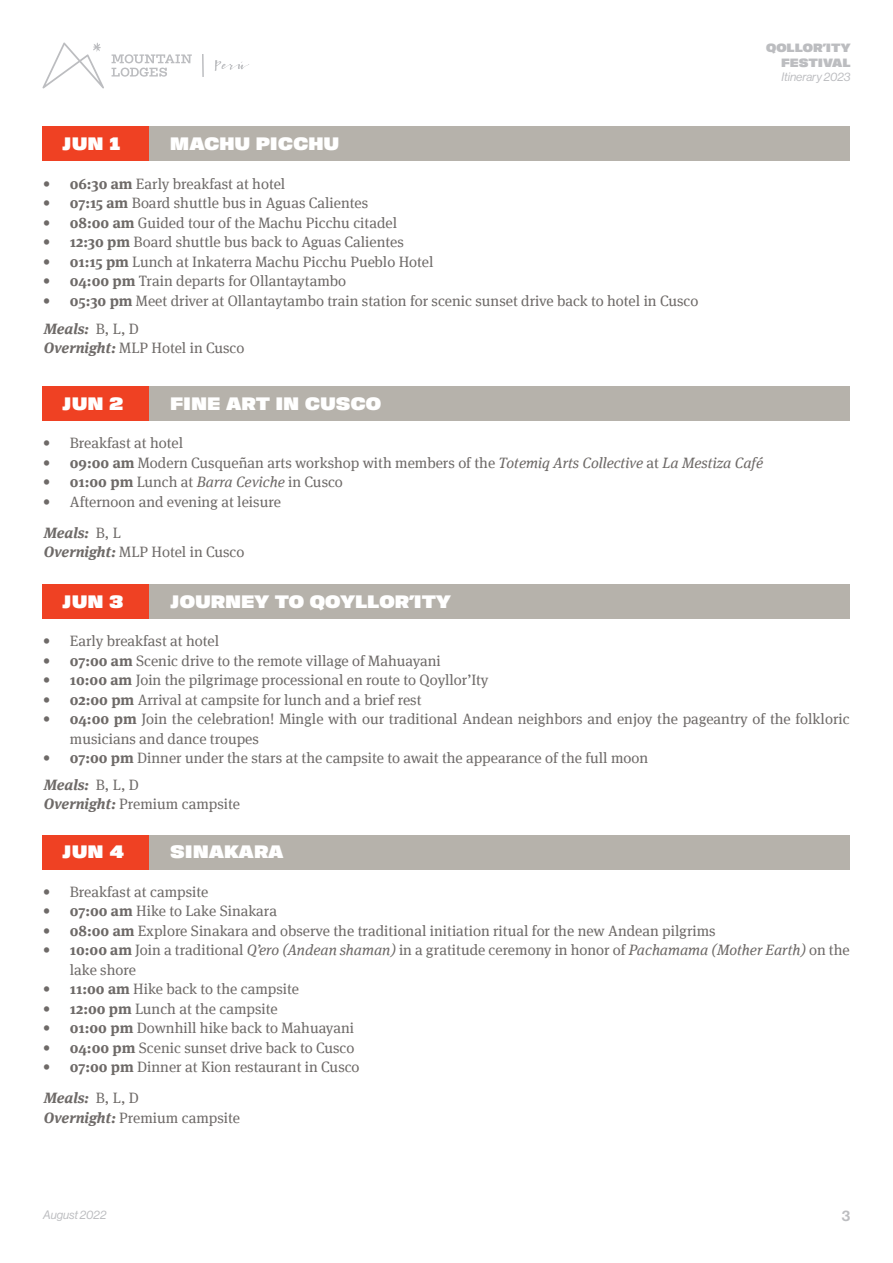
<style>
.page{position:relative;width:893px;height:1263px;background:#fff}
.page>*{position:absolute;margin:0;border:0;box-sizing:border-box;transform-origin:0 0}
.t1{font:18px "ATC Duel V8";color:#fff}
.t2{font:15px/19.5px "Meta Serif";color:#6e6a68}
.t3{font:italic 700 15px "Meta Serif";color:#6e6a68}
.t4{font:500 15px "Haas Grot Disp 65";color:#bcbdc0}
.t5{font:italic 12px "Haas Grot Disp 56";color:#bcbdc0}
.t6{font:12px/14.4px "ATC Duel V8";color:#bcbdc0;text-align:right}
.s1{font-weight:700}
.s2{font-weight:400;font-style:normal}
.s3{font-weight:700;font-style:italic}
.s4{font-family:"Meta Serif Tf";font-style:italic}
</style>
<div class="page">
<svg style="left:42px;top:42px;width:62px;height:47px"></svg>
<svg style="left:112px;top:54px;width:80px;height:23px"></svg>
<hr style="left:202px;top:54px;width:2px;height:23px;background:#bcbdc0">
<svg style="left:215px;top:60px;width:34px;height:11px"></svg>
<div style="left:43px;top:127px;width:807px;height:34px;background:#b6b2ab"></div>
<div style="left:43px;top:386px;width:807px;height:35px;background:#b6b2ab"></div>
<div style="left:43px;top:584px;width:807px;height:35px;background:#b6b2ab"></div>
<div style="left:43px;top:835px;width:807px;height:34px;background:#b6b2ab"></div>
<div style="left:43px;top:127px;width:106px;height:34px;background:#ef4123"></div>
<div style="left:43px;top:386px;width:106px;height:35px;background:#ef4123"></div>
<div style="left:43px;top:584px;width:106px;height:35px;background:#ef4123"></div>
<div style="left:43px;top:835px;width:106px;height:34px;background:#ef4123"></div>
<p class="t1" style="left:62px;top:132px;width:60px">JUN 1</p>
<p class="t1" style="left:170px;top:132px;width:170px">MACHU PICCHU</p>
<p class="t2" style="left:43px;top:174px;width:244px"><span class="s1">• 06:30 am</span> Early breakfast at hotel</p>
<p class="t2" style="left:43px;top:193px;width:327px"><span class="s1">• 07:15 am</span> Board shuttle bus in Aguas Calientes</p>
<p class="t2" style="left:43px;top:213px;width:356px"><span class="s1">• 08:00 am</span> Guided tour of the Machu Picchu citadel</p>
<p class="t2" style="left:43px;top:232px;width:363px"><span class="s1">• 12:30 pm</span> Board shuttle bus back to Aguas Calientes</p>
<p class="t2" style="left:43px;top:252px;width:392px"><span class="s1">• 01:15 pm</span> Lunch at Inkaterra Machu Picchu Pueblo Hotel</p>
<p class="t2" style="left:43px;top:271px;width:305px"><span class="s1">• 04:00 pm</span> Train departs for Ollantaytambo</p>
<p class="t2" style="left:43px;top:291px;width:657px"><span class="s1">• 05:30 pm</span> Meet driver at Ollantaytambo train station for scenic sunset drive back to hotel in Cusco</p>
<p class="t3" style="left:44px;top:319px;width:97px">Meals: <span class="s2">B, L, D</span></p>
<p class="t2" style="left:44px;top:338px;width:202px"><span class="s3">Overnight:</span> MLP Hotel in Cusco</p>
<p class="t1" style="left:62px;top:392px;width:63px">JUN 2</p>
<p class="t1" style="left:170px;top:392px;width:212px">FINE ART IN CUSCO</p>
<p class="t6" style="left:766px;top:41px;width:86px">QOLLOR’ITY<br>FESTIVAL</p>
<p class="t5" style="left:781px;top:70px;width:70px">Itinerary 2023</p>
<p class="t2" style="left:43px;top:433px;width:142px">• Breakfast at hotel</p>
<p class="t2" style="left:43px;top:453px;width:722px"><span class="s1">• 09:00 am</span> Modern Cusqueñan arts workshop with members of the <span class="s4">Totemiq Arts Collective</span> at <span class="s4">La Mestiza Café</span></p>
<p class="t2" style="left:43px;top:472px;width:302px"><span class="s1">• 01:00 pm</span> Lunch at <span class="s4">Barra Ceviche</span> in Cusco</p>
<p class="t2" style="left:43px;top:492px;width:240px">• Afternoon and evening at leisure</p>
<p class="t3" style="left:44px;top:523px;width:79px">Meals: <span class="s2">B, L</span></p>
<p class="t2" style="left:44px;top:542px;width:202px"><span class="s3">Overnight:</span> MLP Hotel in Cusco</p>
<p class="t1" style="left:62px;top:590px;width:63px">JUN 3</p>
<p class="t1" style="left:170px;top:590px;width:282px">JOURNEY TO QOYLLOR’ITY</p>
<p class="t2" style="left:43px;top:631px;width:178px">• Early breakfast at hotel</p>
<p class="t2" style="left:43px;top:651px;width:399px"><span class="s1">• 07:00 am</span> Scenic drive to the remote village of Mahuayani</p>
<p class="t2" style="left:43px;top:670px;width:447px"><span class="s1">• 10:00 am</span> Join the pilgrimage processional en route to Qoyllor’Ity</p>
<p class="t2" style="left:43px;top:690px;width:380px"><span class="s1">• 02:00 pm</span> Arrival at campsite for lunch and a brief rest</p>
<p class="t2" style="left:70px;top:709px;width:781px;text-indent:-27px"><span class="s1">• 04:00 pm</span> Join the celebration! Mingle with our traditional Andean neighbors and enjoy the pageantry of the folkloric musicians and dance troupes</p>
<p class="t2" style="left:43px;top:748px;width:607px"><span class="s1">• 07:00 pm</span> Dinner under the stars at the campsite to await the appearance of the full moon</p>
<p class="t3" style="left:44px;top:775px;width:97px">Meals: <span class="s2">B, L, D</span></p>
<p class="t2" style="left:44px;top:794px;width:198px"><span class="s3">Overnight:</span> Premium campsite</p>
<p class="t1" style="left:62px;top:840px;width:63px">JUN 4</p>
<p class="t1" style="left:170px;top:840px;width:115px">SINAKARA</p>
<p class="t2" style="left:43px;top:882px;width:167px">• Breakfast at campsite</p>
<p class="t2" style="left:43px;top:901px;width:236px"><span class="s1">• 07:00 am</span> Hike to Lake Sinakara</p>
<p class="t2" style="left:43px;top:921px;width:674px"><span class="s1">• 08:00 am</span> Explore Sinakara and observe the traditional initiation ritual for the new Andean pilgrims</p>
<p class="t2" style="left:70px;top:940px;width:781px;text-indent:-27px"><span class="s1">• 10:00 am</span> Join a traditional <span class="s4">Q’ero (Andean shaman)</span> in a gratitude ceremony in honor of <span class="s4">Pachamama (Mother Earth)</span> on the lake shore</p>
<p class="t2" style="left:43px;top:979px;width:258px"><span class="s1">• 11:00 am</span> Hike back to the campsite</p>
<p class="t2" style="left:43px;top:999px;width:236px"><span class="s1">• 12:00 pm</span> Lunch at the campsite</p>
<p class="t2" style="left:43px;top:1018px;width:313px"><span class="s1">• 01:00 pm</span> Downhill hike back to Mahuayani</p>
<p class="t2" style="left:43px;top:1038px;width:313px"><span class="s1">• 04:00 pm</span> Scenic sunset drive back to Cusco</p>
<p class="t2" style="left:43px;top:1057px;width:318px"><span class="s1">• 07:00 pm</span> Dinner at Kion restaurant in Cusco</p>
<p class="t3" style="left:44px;top:1089px;width:97px">Meals: <span class="s2">B, L, D</span></p>
<p class="t2" style="left:44px;top:1108px;width:198px"><span class="s3">Overnight:</span> Premium campsite</p>
<p class="t5" style="left:43px;top:1208px;width:65px">August 2022</p>
<p class="t4" style="left:842px;top:1207px;width:10px">3</p>
</div>
